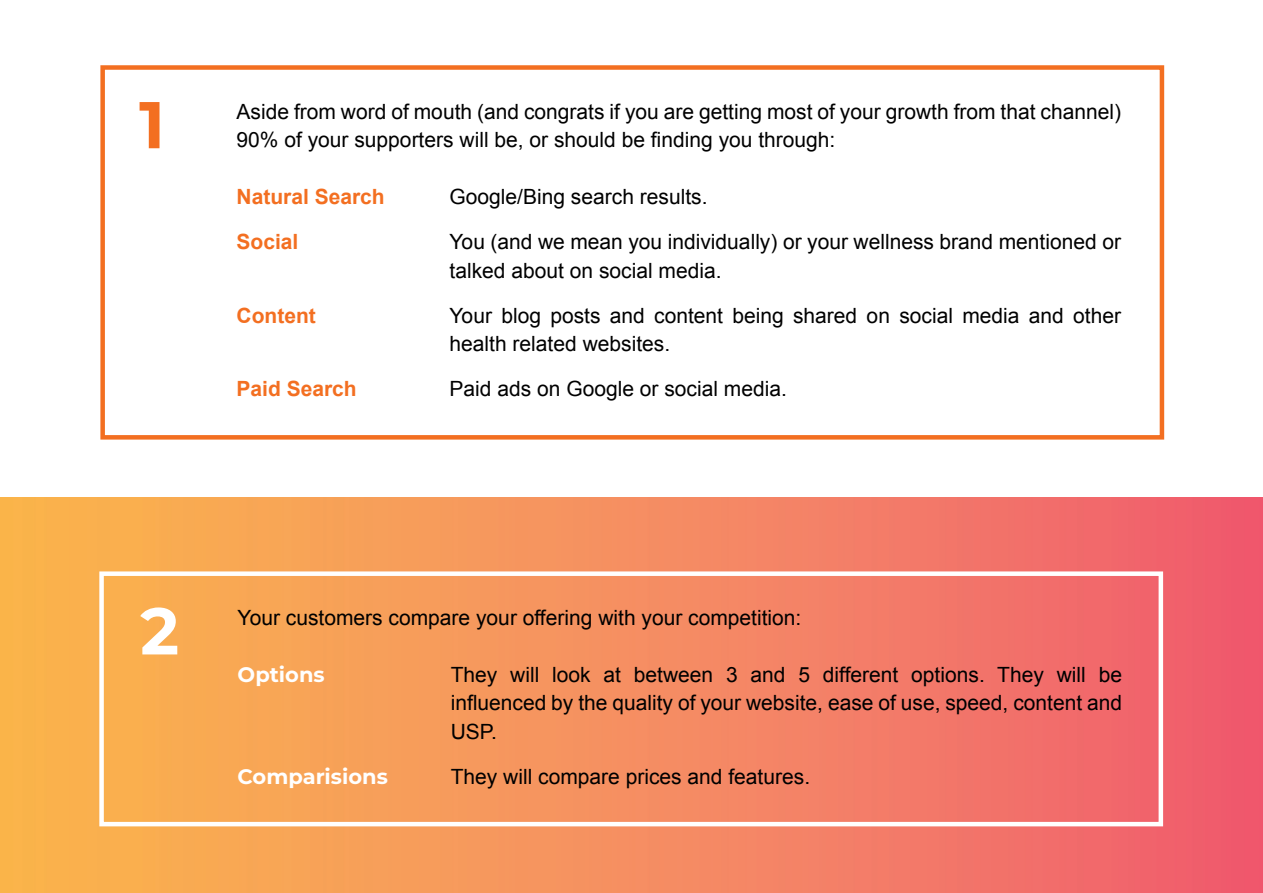
<style>
.page{position:relative;width:1263px;height:893px;background:#fff}
.page>*{position:absolute;margin:0;border:0;box-sizing:border-box;transform-origin:0 0}
.t1{font:700 66px "Montserrat";color:#fff}
.t2{font:700 66px "Montserrat";color:#f36f21}
.t3{font:21px/28.5px "Arial";color:#000}
.t4{font:700 21px/45px "Arial";color:#f36f21}
.t5{font:700 21px "Montserrat";color:#fff}
</style>
<div class="page">
<img style="left:0;top:497px;width:1263px;height:396px">
<div style="left:99px;top:571px;width:1064px;height:255px;border:4px solid #fff"></div>
<div style="left:100px;top:65px;width:1064px;height:375px;border:4px solid #f36f21"></div>
<h1 class="t2" style="left:139px;top:77px;width:27px">1</h1>
<p class="t3" style="left:237px;top:97px;width:886px">Aside from word of mouth (and congrats if you are getting most of your growth from that channel)<br>90% of your supporters will be, or should be finding you through:</p>
<p class="t3" style="left:450px;top:174px;width:673px;line-height:45px">Google/Bing search results.<br>You (and we mean you individually) or your wellness brand mentioned or</p>
<p class="t3" style="left:450px;top:248px;width:673px;line-height:45px">talked about on social media.<br>Your blog posts and content being shared on social media and other</p>
<p class="t3" style="left:450px;top:321px;width:339px;line-height:45px">health related websites.<br>Paid ads on Google or social media.</p>
<p class="t4" style="left:237px;top:175px;width:150px">Natural Search<br>Social</p>
<p class="t4" style="left:237px;top:294px;width:81px">Content</p>
<p class="t4" style="left:237px;top:367px;width:122px">Paid Search</p>
<h1 class="t1" style="left:140px;top:583px;width:40px">2</h1>
<p class="t3" style="left:238px;top:603px;width:565px">Your customers compare your offering with your competition:</p>
<p class="t3" style="left:451px;top:660px;width:673px;text-align:justify">They will look at between 3 and 5 different options. They will be influenced by the quality of your website, ease of use, speed, content and USP.</p>
<p class="t3" style="left:451px;top:762px;width:361px">They will compare prices and features.</p>
<p class="t5" style="left:238px;top:659px;width:89px">Options</p>
<p class="t5" style="left:238px;top:761px;width:152px">Comparisions</p>
</div>
